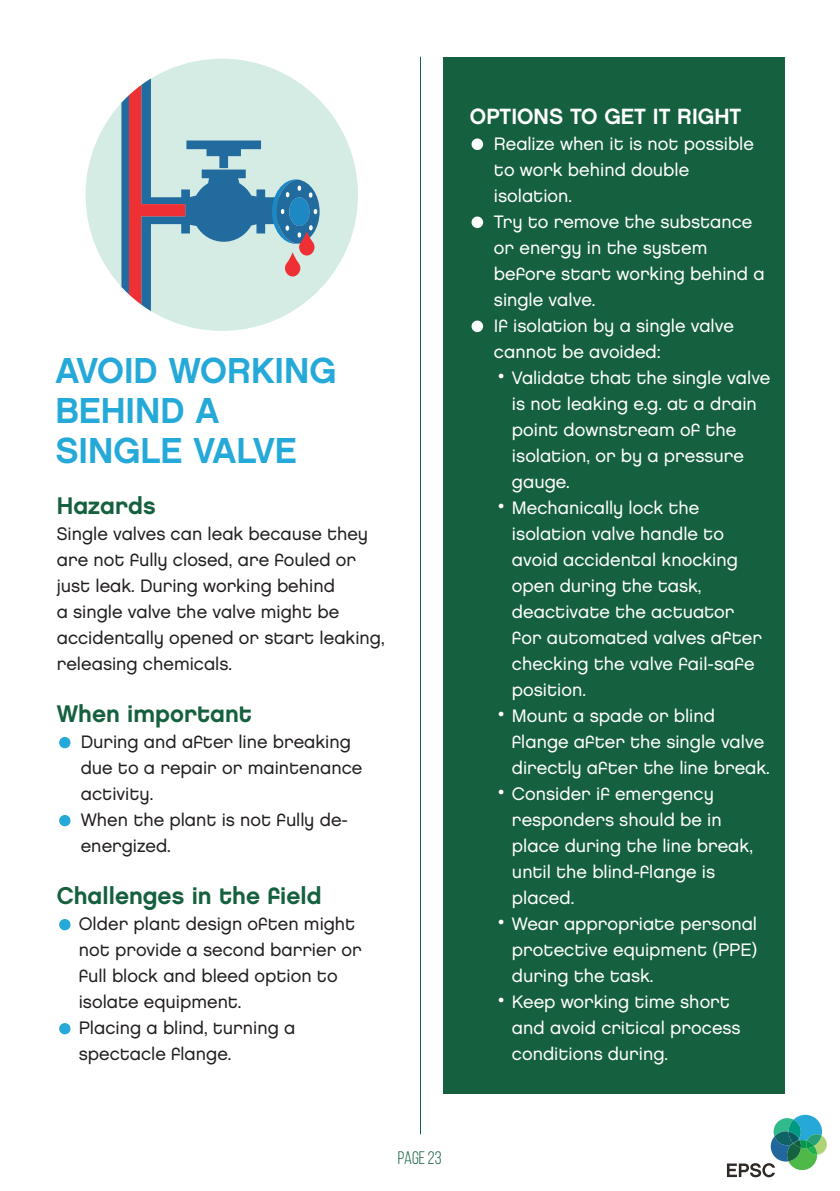
<style>
.page{position:relative;width:840px;height:1191px;background:#fff}
.page>*{position:absolute;margin:0;border:0;box-sizing:border-box;transform-origin:0 0}
.t1{font:36px "Chalet New York Nineteen Eighty";color:#24a9d8}
.t2{font:24px "Chalet New York Nineteen Eighty";color:#15603f}
.t3{font:22px "Chalet New York Nineteen Eighty";color:#fff}
.t4{font:22px "Chalet London Nineteen Eighty";color:#fff}
.t5{font:18px/26px "Chalet London Nineteen Eighty";color:#fff}
.t6{font:18px/26px "Chalet London Nineteen Eighty";color:#231f20}
.t7{font:18px "Bebas Neue";color:#15603f}
</style>
<div class="page">
<svg style="left:727px;top:1114px;width:99px;height:63px"></svg>
<div style="left:443px;top:57px;width:341px;height:1036px;background:#15603f"></div>
<hr style="left:420px;top:57px;width:1px;height:1077px;background:#15603f">
<div style="left:471px;top:138px;width:12px;height:12px;background:#fff;border-radius:50%"></div>
<div style="left:471px;top:216px;width:12px;height:12px;background:#fff;border-radius:50%"></div>
<div style="left:471px;top:320px;width:12px;height:12px;background:#fff;border-radius:50%"></div>
<div style="left:59px;top:737px;width:11px;height:11px;background:#24a9d8;border-radius:50%"></div>
<div style="left:59px;top:815px;width:11px;height:11px;background:#24a9d8;border-radius:50%"></div>
<div style="left:59px;top:919px;width:11px;height:11px;background:#24a9d8;border-radius:50%"></div>
<div style="left:59px;top:1023px;width:11px;height:11px;background:#24a9d8;border-radius:50%"></div>
<svg style="left:85px;top:59px;width:273px;height:272px"></svg>
<svg style="left:121px;top:78px;width:198px;height:233px"></svg>
<p class="t1" style="left:55px;top:349px;width:282px">AVOID WORKING</p>
<p class="t1" style="left:55px;top:389px;width:166px">BEHIND A</p>
<p class="t1" style="left:55px;top:429px;width:243px">SINGLE VALVE</p>
<p class="t2" style="left:57px;top:491px;width:100px">Hazards</p>
<p class="t6" style="left:57px;top:521px;width:329px">Single valves can leak because they are not fully closed, are fouled or just leak. During working behind<br>a single valve the valve might be accidentally opened or start leaking, releasing chemicals.</p>
<p class="t2" style="left:57px;top:699px;width:196px">When important</p>
<p class="t6" style="left:81px;top:729px;width:283px">During and after line breaking due to a repair or maintenance activity.</p>
<p class="t6" style="left:81px;top:807px;width:268px">When the plant is not fully de&shy;energized.</p>
<p class="t2" style="left:57px;top:881px;width:266px">Challenges in the field</p>
<p class="t6" style="left:79px;top:911px;width:284px">Older plant design often might not provide a second barrier or full block and bleed option to isolate equipment.</p>
<p class="t6" style="left:79px;top:1015px;width:218px">Placing a blind, turning a spectacle flange.</p>
<p class="t3" style="left:469px;top:103px;width:273px">OPTIONS TO GET IT RIGHT</p>
<p class="t5" style="left:493px;top:131px;width:261px">Realize when it is not possible to work behind double isolation.</p>
<p class="t5" style="left:493px;top:209px;width:272px">Try to remove the substance or energy in the system before start working behind a single valve.</p>
<p class="t5" style="left:493px;top:313px;width:241px">If isolation by a single valve cannot be avoided:</p>
<p class="t5" style="left:511px;top:365px;width:260px">Validate that the single valve is not leaking e.g. at a drain point downstream of the isolation, or by a pressure gauge.</p>
<p class="t5" style="left:511px;top:495px;width:251px">Mechanically lock the isolation valve handle to avoid accidental knocking open during the task, deactivate the actuator for automated valves after checking the valve fail-safe position.</p>
<p class="t5" style="left:511px;top:703px;width:259px">Mount a spade or blind flange after the single valve directly after the line break.</p>
<p class="t5" style="left:511px;top:781px;width:242px">Consider if emergency responders should be in place during the line break, until the blind-flange is placed.</p>
<p class="t5" style="left:511px;top:911px;width:247px;text-align:justify">Wear appropriate personal protective equipment (PPE) during the task.</p>
<p class="t5" style="left:511px;top:989px;width:230px">Keep working time short and avoid critical process conditions during.</p>
<p class="t4" style="left:497px;top:363px;width:8px">•</p>
<p class="t4" style="left:497px;top:493px;width:8px">•</p>
<p class="t4" style="left:497px;top:701px;width:8px">•</p>
<p class="t4" style="left:497px;top:779px;width:8px">•</p>
<p class="t4" style="left:497px;top:909px;width:8px">•</p>
<p class="t4" style="left:497px;top:987px;width:8px">•</p>
<p class="t7" style="left:397px;top:1148px;width:45px">page 23</p>
</div>
